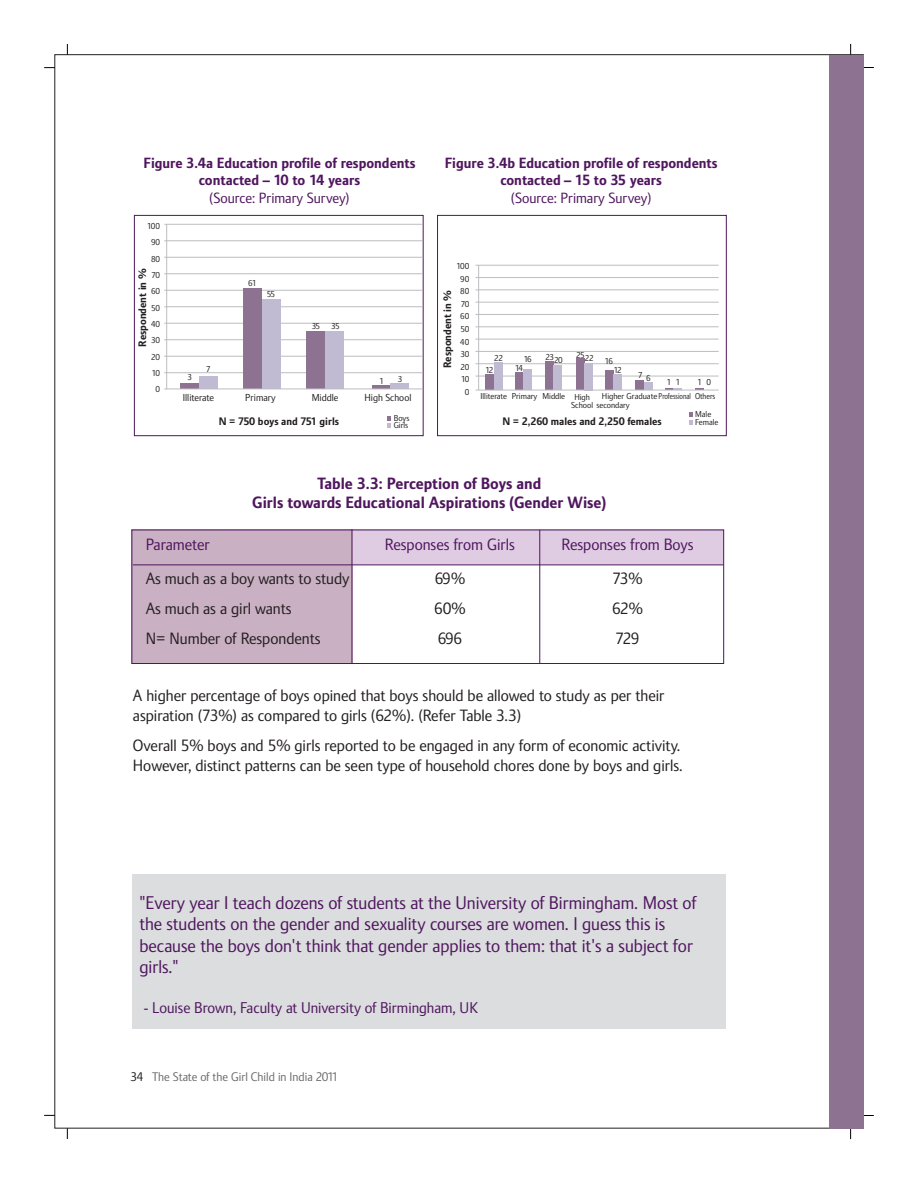
<style>
.page{position:relative;width:918px;height:1183px;background:#fff}
.page>*{position:absolute;margin:0;border:0;box-sizing:border-box;transform-origin:0 0}
.t1{font:17.7px/21.1px "Plan";color:#4f165e}
.t2{font:15.75px/19.8px "Plan";color:#231f20}
.t3{font:700 15.75px/19.8px "Plan";color:#4f165e;text-align:center}
.t4{font:15.75px "Plan";color:#4f165e}
.t5{font:15px "Plan";color:#4f165e}
.t6{font:700 14.25px/17.9px "Plan";color:#4f165e;text-align:center}
.t7{font:12px "Plan";color:#6c6d70}
.t8{font:700 10.5px "Plan";color:#231f20}
.t9{font:9.75px "Plan";color:#231f20}
.t10{font:8.25px/7.6px "Plan";color:#231f20}
.t11{font:8.25px/16.4px "Plan";letter-spacing:-.04em;color:#231f20;text-align:right}
.t12{font:8.25px "Plan";color:#231f20;scale:.93 1}
.s1{font-weight:400}
.s2{color:#231f20}
</style>
<div class="page">
<svg style="left:134px;top:531px;width:588px;height:131px"></svg>
<div style="left:132px;top:529px;width:592px;height:135px;border:1px solid #4f165e"></div>
<hr style="left:352px;top:529px;width:1px;height:134px;background:#4f165e">
<hr style="left:539px;top:530px;width:1px;height:134px;background:#4f165e">
<hr style="left:133px;top:564px;width:591px;height:1px;background:#4f165e">
<div style="left:829px;top:55px;width:34px;height:1073px;background:#8e7291"></div>
<div style="left:133px;top:874px;width:593px;height:155px;background:#dcdddf"></div>
<div style="left:134px;top:215px;width:290px;height:221px;border:1px solid #4f165e"></div>
<svg style="left:388px;top:416px;width:3px;height:12px"></svg>
<hr style="left:164px;top:224px;width:258px;height:1px;background:#bcbdc0">
<hr style="left:166px;top:224px;width:1px;height:165px;background:#bcbdc0">
<hr style="left:164px;top:240px;width:258px;height:1px;background:#bcbdc0">
<hr style="left:164px;top:257px;width:258px;height:1px;background:#bcbdc0">
<hr style="left:164px;top:273px;width:258px;height:1px;background:#bcbdc0">
<hr style="left:164px;top:290px;width:258px;height:1px;background:#bcbdc0">
<hr style="left:164px;top:306px;width:258px;height:1px;background:#bcbdc0">
<hr style="left:164px;top:323px;width:258px;height:1px;background:#bcbdc0">
<hr style="left:164px;top:339px;width:258px;height:1px;background:#bcbdc0">
<hr style="left:164px;top:356px;width:258px;height:1px;background:#bcbdc0">
<hr style="left:164px;top:372px;width:258px;height:1px;background:#bcbdc0">
<div style="left:180px;top:384px;width:19px;height:5px;background:#8e7291"></div>
<hr style="left:372px;top:386px;width:19px;height:3px;background:#8e7291">
<div style="left:199px;top:376px;width:19px;height:13px;background:#c0bad3"></div>
<div style="left:391px;top:384px;width:18px;height:5px;background:#c0bad3"></div>
<div style="left:243px;top:288px;width:19px;height:101px;background:#8e7291"></div>
<div style="left:262px;top:299px;width:19px;height:90px;background:#c0bad3"></div>
<div style="left:306px;top:331px;width:19px;height:58px;background:#8e7291"></div>
<div style="left:325px;top:331px;width:18px;height:58px;background:#c0bad3"></div>
<hr style="left:164px;top:388px;width:258px;height:1px;background:#bcbdc0">
<div style="left:437px;top:215px;width:290px;height:221px;border:1px solid #4f165e"></div>
<svg style="left:689px;top:412px;width:4px;height:12px"></svg>
<hr style="left:476px;top:302px;width:243px;height:1px;background:#bcbdc0">
<hr style="left:476px;top:314px;width:243px;height:1px;background:#bcbdc0">
<hr style="left:476px;top:326px;width:243px;height:1px;background:#bcbdc0">
<hr style="left:476px;top:339px;width:243px;height:1px;background:#bcbdc0">
<hr style="left:476px;top:351px;width:243px;height:1px;background:#bcbdc0">
<hr style="left:476px;top:363px;width:243px;height:1px;background:#bcbdc0">
<hr style="left:476px;top:376px;width:243px;height:1px;background:#bcbdc0">
<hr style="left:476px;top:265px;width:243px;height:1px;background:#bcbdc0">
<hr style="left:476px;top:277px;width:243px;height:1px;background:#bcbdc0">
<hr style="left:476px;top:289px;width:243px;height:1px;background:#bcbdc0">
<hr style="left:478px;top:265px;width:1px;height:125px;background:#bcbdc0">
<div style="left:486px;top:374px;width:8px;height:16px;background:#8e7291"></div>
<div style="left:494px;top:363px;width:9px;height:27px;background:#c0bad3"></div>
<div style="left:545px;top:361px;width:8px;height:29px;background:#8e7291"></div>
<div style="left:553px;top:365px;width:9px;height:25px;background:#c0bad3"></div>
<div style="left:576px;top:359px;width:8px;height:31px;background:#8e7291"></div>
<div style="left:584px;top:363px;width:9px;height:27px;background:#c0bad3"></div>
<div style="left:605px;top:370px;width:9px;height:20px;background:#8e7291"></div>
<div style="left:614px;top:375px;width:8px;height:15px;background:#c0bad3"></div>
<div style="left:635px;top:380px;width:9px;height:10px;background:#8e7291"></div>
<div style="left:644px;top:383px;width:8px;height:7px;background:#c0bad3"></div>
<svg style="left:696px;top:388px;width:8px;height:2px"></svg>
<svg style="left:665px;top:388px;width:17px;height:2px"></svg>
<div style="left:515px;top:372px;width:9px;height:18px;background:#8e7291"></div>
<div style="left:524px;top:369px;width:8px;height:21px;background:#c0bad3"></div>
<hr style="left:476px;top:390px;width:243px;height:1px;background:#bcbdc0">
<p class="t6" style="left:143px;top:155px;width:274px">Figure 3.4a Education profile of respondents contacted – 10 to 14 years<br><span class="s1">(Source: Primary Survey)</span></p>
<p class="t6" style="left:445px;top:155px;width:274px">Figure 3.4b Education profile of respondents contacted – 15 to 35 years<br><span class="s1">(Source: Primary Survey)</span></p>
<p class="t11" style="left:147px;top:218px;width:14px">100<br>90<br>80<br>70<br>60<br>50<br>40<br>30<br>20<br>10<br>0</p>
<p class="t8" style="left:139px;top:346px;width:79px;rotate:-90deg">Respondent in %</p>
<p class="t11" style="left:456px;top:260px;width:14px;line-height:12.6px">100<br>90<br>80<br>70<br>60<br>50<br>40<br>30<br>20<br>10<br>0</p>
<p class="t10" style="left:248px;top:280px;width:10px">61</p>
<p class="t8" style="left:444px;top:368px;width:79px;rotate:-90deg">Respondent in %</p>
<p class="t10" style="left:267px;top:291px;width:10px">55</p>
<p class="t10" style="left:312px;top:323px;width:10px">35</p>
<p class="t10" style="left:331px;top:323px;width:10px">35</p>
<p class="t10" style="left:524px;top:356px;width:10px">16</p>
<p class="t10" style="left:545px;top:355px;width:19px">2320</p>
<p class="t10" style="left:576px;top:353px;width:19px">2522</p>
<p class="t10" style="left:494px;top:355px;width:10px">22</p>
<p class="t10" style="left:480px;top:393px;width:28px">Illiterate</p>
<p class="t10" style="left:571px;top:393px;width:121px;line-height:8.9px;text-indent:31px">Higher Graduate Professional<br>School secondary</p>
<p class="t10" style="left:605px;top:358px;width:10px">16</p>
<p class="t10" style="left:485px;top:366px;width:10px">12</p>
<p class="t10" style="left:515px;top:365px;width:10px">14</p>
<p class="t10" style="left:206px;top:366px;width:6px">7</p>
<p class="t10" style="left:614px;top:367px;width:10px">12</p>
<p class="t10" style="left:638px;top:373px;width:14px">7 6</p>
<p class="t10" style="left:187px;top:374px;width:6px">3</p>
<p class="t10" style="left:398px;top:375px;width:6px">3</p>
<p class="t10" style="left:379px;top:378px;width:6px">1</p>
<p class="t10" style="left:667px;top:379px;width:15px">1 1</p>
<p class="t10" style="left:697px;top:379px;width:15px">1 0</p>
<p class="t10" style="left:512px;top:393px;width:80px">Primary Middle High</p>
<p class="t12" style="left:695px;top:393px;width:23px">Others</p>
<p class="t9" style="left:183px;top:394px;width:33px">Illiterate</p>
<p class="t9" style="left:245px;top:394px;width:32px">Primary</p>
<p class="t9" style="left:312px;top:394px;width:28px">Middle</p>
<p class="t9" style="left:365px;top:394px;width:48px">High School</p>
<p class="t8" style="left:219px;top:417px;width:122px">N = 750 boys and 751 girls</p>
<p class="t10" style="left:695px;top:411px;width:25px">Male<br>Female</p>
<p class="t10" style="left:394px;top:414px;width:17px">Boys<br>Girls</p>
<p class="t8" style="left:502px;top:417px;width:161px">N = 2,260 males and 2,250 females</p>
<p class="t3" style="left:252px;top:474px;width:356px">Table 3.3: Perception of Boys and<br>Girls towards Educational Aspirations (Gender Wise)</p>
<p class="t4" style="left:146px;top:538px;width:66px">Parameter</p>
<p class="t4" style="left:385px;top:538px;width:131px">Responses from Girls</p>
<p class="t4" style="left:562px;top:538px;width:133px">Responses from Boys</p>
<p class="t2" style="left:146px;top:569px;width:205px">As much as a boy wants to study</p>
<p class="t2" style="left:435px;top:569px;width:32px">69%</p>
<p class="t2" style="left:612px;top:569px;width:32px">73%</p>
<p class="t2" style="left:146px;top:600px;width:147px">As much as a girl wants</p>
<p class="t2" style="left:434px;top:600px;width:33px">60%</p>
<p class="t2" style="left:612px;top:600px;width:32px">62%</p>
<p class="t2" style="left:146px;top:630px;width:176px">N= Number of Respondents</p>
<p class="t2" style="left:438px;top:630px;width:26px">696</p>
<p class="t2" style="left:616px;top:630px;width:26px">729</p>
<p class="t2" style="left:133px;top:686px;width:533px">A higher percentage of boys opined that boys should be allowed to study as per their aspiration (73%) as compared to girls (62%). (Refer Table 3.3)</p>
<p class="t2" style="left:133px;top:736px;width:551px">Overall 5% boys and 5% girls reported to be engaged in any form of economic activity.<br>However, distinct patterns can be seen type of household chores done by boys and girls.</p>
<p class="t1" style="left:139px;top:894px;width:558px">"Every year I teach dozens of students at the University of Birmingham. Most of the students on the gender and sexuality courses are women. I guess this is because the boys don't think that gender applies to them: that it's a subject for girls."</p>
<p class="t5" style="left:144px;top:1001px;width:336px">- Louise Brown, Faculty at University of Birmingham, UK</p>
<p class="t7" style="left:131px;top:1072px;width:209px"><span class="s2">34</span> The State of the Girl Child in India 2011</p>
</div>
